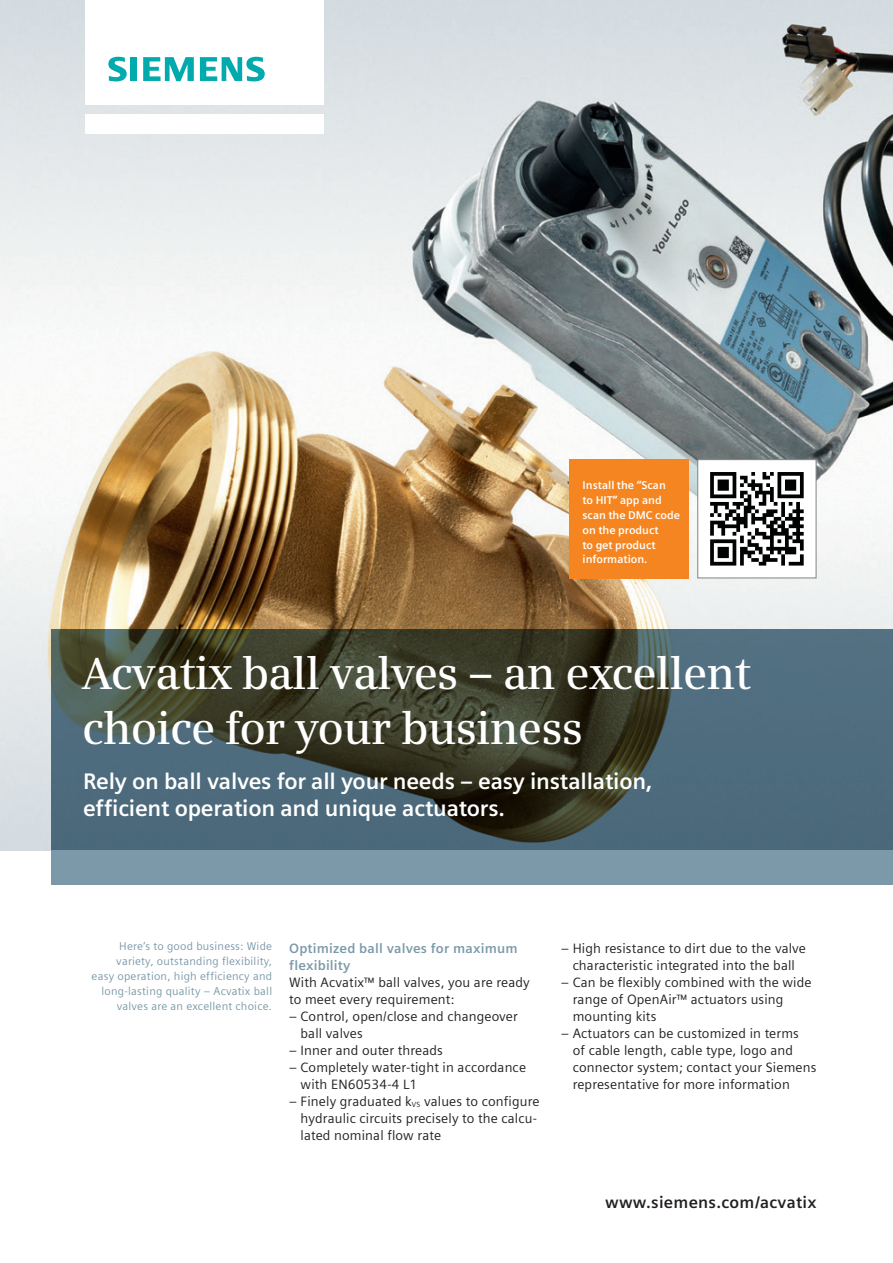
<style>
.page{position:relative;width:893px;height:1263px;background:#fff}
.page>*{position:absolute;margin:0;border:0;box-sizing:border-box;transform-origin:0 0}
.t1{font:600 45px/55.2px "Siemens Serif";letter-spacing:-.02em;color:#fff}
.t2{font:700 22.5px/27.6px "Siemens Sans";letter-spacing:-.01em;color:#fff}
.t3{font:700 16.5px "Siemens Sans";letter-spacing:.015em;color:#231f20}
.t4{font:13.5px/17px "Siemens Sans";letter-spacing:.01em;color:#231f20}
.t5{font:700 13.5px/17px "Siemens Sans";letter-spacing:.015em;color:#7b99a9}
.t6{font:11.25px/14.9px "Siemens Sans";letter-spacing:.02em;color:#7b99a9;text-align:right}
.t7{font:700 11.25px/14.9px "Siemens Sans";color:#fff}
</style>
<div class="page">
<img style="left:0;top:0;width:893px;height:850px">
<div style="left:85px;top:114px;width:238px;height:19px;background:#fff"></div>
<div style="left:85px;top:0;width:238px;height:105px;background:#fff"></div>
<svg style="left:108px;top:57px;width:19px;height:24px"></svg>
<div style="left:130px;top:57px;width:7px;height:24px;background:#00aaad"></div>
<svg style="left:143px;top:57px;width:51px;height:24px"></svg>
<svg style="left:200px;top:57px;width:65px;height:24px"></svg>
<svg style="left:51px;top:629px;width:842px;height:221px;background:#435454"></svg>
<div style="left:51px;top:850px;width:842px;height:34px;background:#7b99a9"></div>
<div style="left:697px;top:459px;width:119px;height:119px;background:#fff;border:1px solid #808285"></div>
<div style="left:570px;top:459px;width:119px;height:119px;background:#f58520"></div>
<svg style="left:710px;top:472px;width:94px;height:94px"></svg>
<p class="t7" style="left:583px;top:478px;width:99px">Install the “Scan<br>to HIT” app and scan the DMC code on the product<br>to get product information.</p>
<h1 class="t1" style="left:82px;top:645px;width:670px">Acvatix ball valves – an excellent choice for your business</h1>
<h2 class="t2" style="left:83px;top:767px;width:571px">Rely on ball valves for all your needs – easy installation, efficient operation and unique actuators.</h2>
<p class="t6" style="left:92px;top:939px;width:182px">Here‘s to good business: Wide variety, outstanding flexibility, easy operation, high efficiency and long-lasting quality – Acvatix ball valves are an excellent choice.</p>
<p class="t5" style="left:289px;top:939px;width:230px">Optimized ball valves for maximum flexibility</p>
<p class="t4" style="left:289px;top:973px;width:242px">With Acvatix™ ball valves, you are ready to meet every requirement:</p>
<p class="t4" style="left:301px;top:1007px;width:219px;text-indent:-11px">– Control, open/close and changeover ball valves</p>
<p class="t4" style="left:289px;top:1041px;width:155px">– Inner and outer threads</p>
<p class="t4" style="left:301px;top:1058px;width:227px;text-indent:-11px">– Completely water-tight in accordance with EN60534-4 L1</p>
<p class="t4" style="left:301px;top:1092px;width:240px;text-indent:-11px">– Finely graduated k<sub>VS</sub> values to configure hydraulic circuits precisely to the calcu&shy;lated nominal flow rate</p>
<p class="t4" style="left:561px;top:939px;width:246px;text-align:center">– High resistance to dirt due to the valve characteristic integrated into the ball</p>
<p class="t4" style="left:573px;top:973px;width:240px;text-indent:-11px">– Can be flexibly combined with the wide range of OpenAir™ actuators using mounting kits</p>
<p class="t4" style="left:573px;top:1024px;width:245px;text-indent:-11px">– Actuators can be customized in terms<br>of cable length, cable type, logo and connector system; contact your Siemens representative for more information</p>
<p class="t3" style="left:605px;top:1192px;width:213px">www.siemens.com/acvatix</p>
</div>
